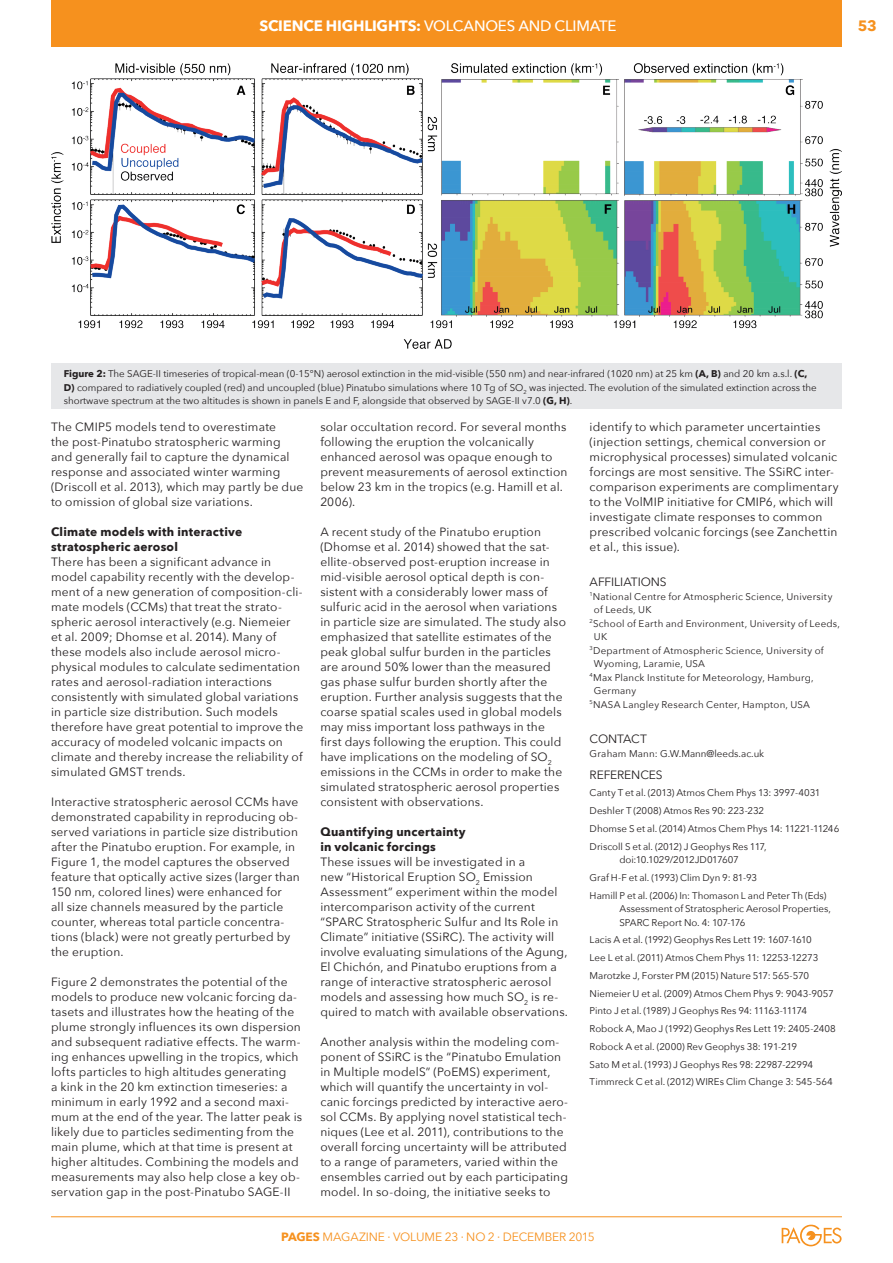
<style>
.page{position:relative;width:893px;height:1263px;background:#fff}
.page>*{position:absolute;margin:0;border:0;box-sizing:border-box;transform-origin:0 0}
.HEADER-Title{font:500 15px "Avenir Next";letter-spacing:-.015em;color:#fff}
.PAGE_NUMBER{font:700 15px "Avenir Next";color:#f6911e}
._3col-text{font:12px/15px "Avenir Next";letter-spacing:.015em;color:#231f20}
._3col-subtitles{font:700 12px/15px "Avenir Next";letter-spacing:.02em;color:#231f20}
.t1{font:12px "Avenir Next";letter-spacing:-.01em;color:#f6911e}
.ARTICLE-INFO-Title{font:12px "Avenir Next";letter-spacing:-.005em;color:#231f20}
.ARTICLE-INFO-Referen{font:9.75px/13.5px "Avenir Next";letter-spacing:-.005em;color:#231f20;text-align:center}
.ARTICLE-Figure_Capti{font:9.75px/13.5px "Avenir Next";color:#231f20}
.ARTICLE-INFO-Authors{font:9.75px/13.5px "Avenir Next";letter-spacing:.02em;color:#231f20}
.ARTICLE-INFO-General{font:9.75px "Avenir Next";color:#231f20}
.s1{font-weight:700}
</style>
<div class="page">
<hr style="left:51px;top:1216px;width:791px;height:1px;background:#f6911e">
<svg style="left:782px;top:1225px;width:60px;height:21px"></svg>
<div style="left:51px;top:0;width:791px;height:46px;background:#f6911e"></div>
<div style="left:51px;top:363px;width:791px;height:46px;background:#e6e7e9"></div>
<img style="left:52px;top:64px;width:790px;height:285px">
<p class="HEADER-Title" style="left:259px;top:13px;width:358px"><span class="s1">SCIENCE HIGHLIGHTS:</span> VOLCANOES AND CLIMATE</p>
<p class="PAGE_NUMBER" style="left:858px;top:12px;width:20px">53</p>
<p class="ARTICLE-Figure_Capti" style="left:64px;top:367px;width:754px"><span class="s1">Figure 2:</span> The SAGE-II timeseries of tropical-mean (0-15°N) aerosol extinction in the mid-visible (550 nm) and near-infrared (1020 nm) at 25 km <span class="s1">(A, B)</span> and 20 km a.s.l. <span class="s1">(C,<br>D)</span> compared to radiatively coupled (red) and uncoupled (blue) Pinatubo simulations where 10 Tg of SO<sub>2</sub> was injected. The evolution of the simulated extinction across the shortwave spectrum at the two altitudes is shown in panels E and F, alongside that observed by SAGE-II v7.0 <span class="s1">(G, H)</span>.</p>
<p class="_3col-text" style="left:51px;top:419px;width:254px">The CMIP5 models tend to overestimate<br>the post-Pinatubo stratospheric warming and generally fail to capture the dynamical response and associated winter warming (Driscoll et al. 2013), which may partly be due to omission of global size variations.</p>
<p class="_3col-subtitles" style="left:51px;top:524px;width:193px">Climate models with interactive stratospheric aerosol</p>
<p class="_3col-text" style="left:51px;top:554px;width:254px">There has been a significant advance in model capability recently with the develop&shy;ment of a new generation of composition-cli&shy;mate models (CCMs) that treat the strato&shy;spheric aerosol interactively (e.g. Niemeier et al. 2009; Dhomse et al. 2014). Many of these models also include aerosol micro&shy;physical modules to calculate sedimentation rates and aerosol-radiation interactions consistently with simulated global variations in particle size distribution. Such models therefore have great potential to improve the accuracy of modeled volcanic impacts on climate and thereby increase the reliability of simulated GMST trends.</p>
<p class="_3col-text" style="left:51px;top:794px;width:250px">Interactive stratospheric aerosol CCMs have demonstrated capability in reproducing ob&shy;served variations in particle size distribution after the Pinatubo eruption. For example, in Figure 1, the model captures the observed feature that optically active sizes (larger than 150 nm, colored lines) were enhanced for<br>all size channels measured by the particle counter, whereas total particle concentra&shy;tions (black) were not greatly perturbed by the eruption.</p>
<p class="_3col-text" style="left:51px;top:974px;width:253px">Figure 2 demonstrates the potential of the models to produce new volcanic forcing da&shy;tasets and illustrates how the heating of the plume strongly influences its own dispersion and subsequent radiative effects. The warm&shy;ing enhances upwelling in the tropics, which lofts particles to high altitudes generating<br>a kink in the 20 km extinction timeseries: a minimum in early 1992 and a second maxi&shy;mum at the end of the year. The latter peak is likely due to particles sedimenting from the main plume, which at that time is present at higher altitudes. Combining the models and measurements may also help close a key ob&shy;servation gap in the post-Pinatubo SAGE-II</p>
<p class="_3col-text" style="left:320px;top:419px;width:249px">solar occultation record. For several months following the eruption the volcanically enhanced aerosol was opaque enough to prevent measurements of aerosol extinction below 23 km in the tropics (e.g. Hamill et al.<br>2006).</p>
<p class="_3col-text" style="left:320px;top:524px;width:247px">A recent study of the Pinatubo eruption (Dhomse et al. 2014) showed that the sat&shy;ellite-observed post-eruption increase in mid-visible aerosol optical depth is con&shy;sistent with a considerably lower mass of sulfuric acid in the aerosol when variations in particle size are simulated. The study also emphasized that satellite estimates of the peak global sulfur burden in the particles are around 50% lower than the measured gas phase sulfur burden shortly after the eruption. Further analysis suggests that the coarse spatial scales used in global models may miss important loss pathways in the first days following the eruption. This could have implications on the modeling of SO<sub>2 </sub>emissions in the CCMs in order to make the simulated stratospheric aerosol properties consistent with observations.</p>
<p class="_3col-subtitles" style="left:320px;top:824px;width:147px">Quantifying uncertainty in volcanic forcings</p>
<p class="_3col-text" style="left:320px;top:854px;width:249px">These issues will be investigated in a<br>new “Historical Eruption SO<sub>2</sub> Emission Assessment” experiment within the model intercomparison activity of the current “SPARC Stratospheric Sulfur and Its Role in Climate” initiative (SSiRC). The activity will involve evaluating simulations of the Agung, El Chichón, and Pinatubo eruptions from a range of interactive stratospheric aerosol models and assessing how much SO<sub>2</sub> is re&shy;quired to match with available observations.</p>
<p class="_3col-text" style="left:320px;top:1034px;width:249px">Another analysis within the modeling com&shy;ponent of SSiRC is the “Pinatubo Emulation in Multiple modelS” (PoEMS) experiment, which will quantify the uncertainty in vol&shy;canic forcings predicted by interactive aero&shy;sol CCMs. By applying novel statistical tech&shy;niques (Lee et al. 2011), contributions to the overall forcing uncertainty will be attributed to a range of parameters, varied within the ensembles carried out by each participating model. In so-doing, the initiative seeks to</p>
<p class="_3col-text" style="left:590px;top:419px;width:250px">identify to which parameter uncertainties (injection settings, chemical conversion or microphysical processes) simulated volcanic forcings are most sensitive. The SSiRC inter&shy;comparison experiments are complimentary to the VolMIP initiative for CMIP6, which will investigate climate responses to common prescribed volcanic forcings (see Zanchettin et al., this issue).</p>
<p class="ARTICLE-INFO-Title" style="left:590px;top:572px;width:79px">AFFILIATIONS</p>
<p class="ARTICLE-INFO-Authors" style="left:594px;top:589px;width:240px;text-indent:-4px"><sup>1</sup>National Centre for Atmospheric Science, University of Leeds, UK</p>
<p class="ARTICLE-INFO-Authors" style="left:594px;top:616px;width:248px;text-indent:-4px"><sup>2</sup>School of Earth and Environment, University of Leeds,<br>UK</p>
<p class="ARTICLE-INFO-Authors" style="left:594px;top:643px;width:231px;text-indent:-4px"><sup>3</sup>Department of Atmospheric Science, University of<br>Wyoming, Laramie, USA</p>
<p class="ARTICLE-INFO-Authors" style="left:594px;top:670px;width:221px;text-indent:-4px"><sup>4</sup>Max Planck Institute for Meteorology, Hamburg,<br>Germany</p>
<p class="ARTICLE-INFO-Authors" style="left:590px;top:697px;width:222px"><sup>5</sup>NASA Langley Research Center, Hampton, USA</p>
<p class="ARTICLE-INFO-Title" style="left:590px;top:729px;width:59px">CONTACT</p>
<p class="ARTICLE-INFO-General" style="left:590px;top:745px;width:176px">Graham Mann: G.W.Mann@leeds.ac.uk</p>
<p class="ARTICLE-INFO-Title" style="left:590px;top:764px;width:75px">REFERENCES</p>
<p class="ARTICLE-INFO-Referen" style="left:590px;top:786px;width:232px">Canty T et al. (2013) Atmos Chem Phys 13: 3997-4031</p>
<p class="ARTICLE-INFO-Referen" style="left:590px;top:803px;width:176px">Deshler T (2008) Atmos Res 90: 223-232</p>
<p class="ARTICLE-INFO-Referen" style="left:590px;top:821px;width:251px">Dhomse S et al. (2014) Atmos Chem Phys 14: 11221-11246</p>
<p class="ARTICLE-INFO-Referen" style="left:590px;top:839px;width:178px">Driscoll S et al. (2012) J Geophys Res 117, doi:10.1029/2012JD017607</p>
<p class="ARTICLE-INFO-Referen" style="left:590px;top:870px;width:169px">Graf H-F et al. (1993) Clim Dyn 9: 81-93</p>
<p class="ARTICLE-INFO-Referen" style="left:619px;top:888px;width:213px;text-align:left;text-indent:-30px">Hamill P et al. (2006) In: Thomason L and Peter Th (Eds)<br>Assessment of Stratospheric Aerosol Properties,<br>SPARC Report No. 4: 107-176</p>
<p class="ARTICLE-INFO-Referen" style="left:590px;top:933px;width:224px">Lacis A et al. (1992) Geophys Res Lett 19: 1607-1610</p>
<p class="ARTICLE-INFO-Referen" style="left:590px;top:951px;width:230px">Lee L et al. (2011) Atmos Chem Phys 11: 12253-12273</p>
<p class="ARTICLE-INFO-Referen" style="left:590px;top:968px;width:221px">Marotzke J, Forster PM (2015) Nature 517: 565-570</p>
<p class="ARTICLE-INFO-Referen" style="left:590px;top:986px;width:246px">Niemeier U et al. (2009) Atmos Chem Phys 9: 9043-9057</p>
<p class="ARTICLE-INFO-Referen" style="left:590px;top:1004px;width:219px">Pinto J et al. (1989) J Geophys Res 94: 11163-11174</p>
<p class="ARTICLE-INFO-Referen" style="left:590px;top:1022px;width:248px">Robock A, Mao J (1992) Geophys Res Lett 19: 2405-2408</p>
<p class="ARTICLE-INFO-Referen" style="left:590px;top:1039px;width:209px">Robock A et al. (2000) Rev Geophys 38: 191-219</p>
<p class="ARTICLE-INFO-Referen" style="left:590px;top:1057px;width:225px">Sato M et al. (1993) J Geophys Res 98: 22987-22994</p>
<p class="ARTICLE-INFO-Referen" style="left:590px;top:1075px;width:245px">Timmreck C et al. (2012) WIREs Clim Change 3: 545-564</p>
<p class="t1" style="left:281px;top:1227px;width:315px"><span class="s1">PAGES</span> MAGAZINE ∙ VOLUME 23 ∙ NO 2 ∙ Decem ber 2015</p>
</div>
